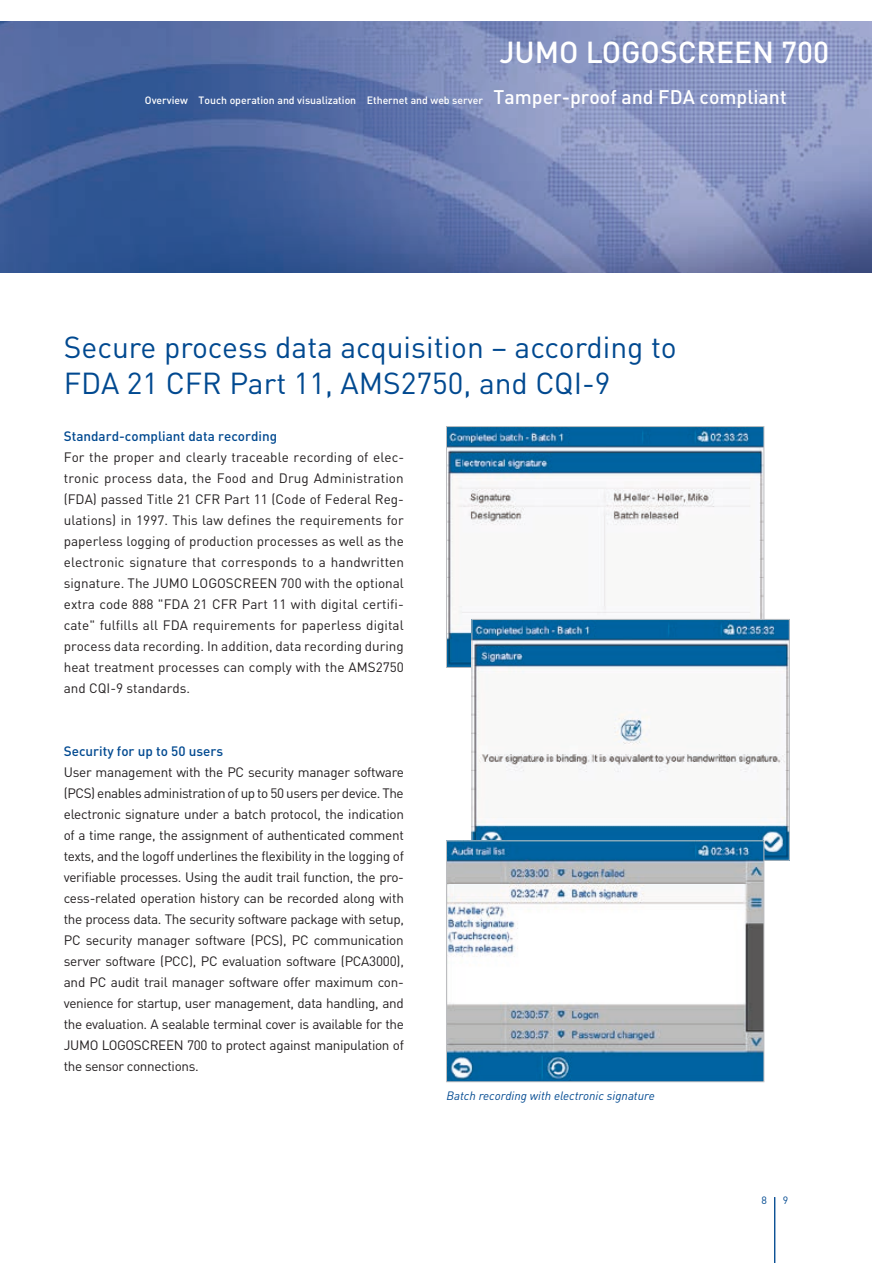
<style>
.page{position:relative;width:893px;height:1263px;background:#fff}
.page>*{position:absolute;margin:0;border:0;box-sizing:border-box;transform-origin:0 0}
.t1{font:30px/36px "DIN Pro";color:#014990}
.t2{font:500 30px "DIN Pro";color:#fff}
.t3{font:13.5px/21px "DIN Pro";letter-spacing:-.015em;color:#231f20;text-align:justify}
.t4{font:500 13.5px "DIN Pro";color:#014990}
.t5{font:italic 12px "DIN Pro";color:#014990}
.t6{font:500 10.5px "DIN Pro";color:#fff}
.t7{font:10.5px "DIN Pro";color:#014990}
.s1{font-size:19.5px}
</style>
<div class="page">
<img style="left:0;top:21px;width:872px;height:251px">
<img style="left:448px;top:428px;width:314px;height:238px">
<div style="left:446px;top:426px;width:318px;height:242px;border:1px solid #bcbdc0"></div>
<img style="left:474px;top:621px;width:313px;height:237px">
<div style="left:472px;top:619px;width:317px;height:241px;border:1px solid #bcbdc0"></div>
<img style="left:448px;top:843px;width:314px;height:237px">
<div style="left:446px;top:841px;width:318px;height:241px;border:1px solid #bcbdc0"></div>
<hr style="left:774px;top:1197px;width:1px;height:66px;background:#014990">
<h1 class="t2" style="left:499px;top:28px;width:331px">JUMO LOGOSCREEN 700</h1>
<p class="t6" style="left:145px;top:92px;width:643px">Overview Touch operation and visualization Ethernet and web server <span class="s1">Tamper-proof and FDA compliant</span></p>
<h1 class="t1" style="left:64px;top:326px;width:614px">Secure process data acquisition – according to<br>FDA 21 CFR Part 11, AMS2750, and CQI-9</h1>
<p class="t4" style="left:64px;top:425px;width:215px">Standard-compliant data recording</p>
<p class="t3" style="left:64px;top:445px;width:342px">For the proper and clearly traceable recording of elec&shy;tronic process data, the Food and Drug Administration (FDA) passed Title 21 CFR Part 11 (Code of Federal Reg&shy;ulations) in 1997. This law defines the requirements for paperless logging of production processes as well as the electronic signature that corresponds to a handwritten signature. The JUMO LOGOSCREEN 700 with the optional extra code 888 "FDA 21 CFR Part 11 with digital certifi&shy;cate" fulfills all FDA requirements for paperless digital process data recording. In addition, data recording during heat treatment processes can comply with the AMS2750 and CQI-9 standards.</p>
<p class="t4" style="left:64px;top:740px;width:161px">Security for up to 50 users</p>
<p class="t3" style="left:64px;top:760px;width:342px">User management with the PC security manager software (PCS) enables administration of up to 50 users per device. The electronic signature under a batch protocol, the indication of a time range, the assignment of authenticated comment texts, and the logoff underlines the flexibility in the logging of verifiable processes. Using the audit trail function, the pro&shy;cess-related operation history can be recorded along with the process data. The security software package with setup, PC security manager software (PCS), PC communication server software (PCC), PC evaluation software (PCA3000), and PC audit trail manager software offer maximum con&shy;venience for startup, user management, data handling, and the evaluation. A sealable terminal cover is available for the JUMO LOGOSCREEN 700 to protect against manipulation of the sensor connections.</p>
<p class="t5" style="left:446px;top:1086px;width:210px">Batch recording with electronic signature</p>
<p class="t7" style="left:761px;top:1192px;width:7px">8</p>
<p class="t7" style="left:783px;top:1192px;width:7px">9</p>
</div>
